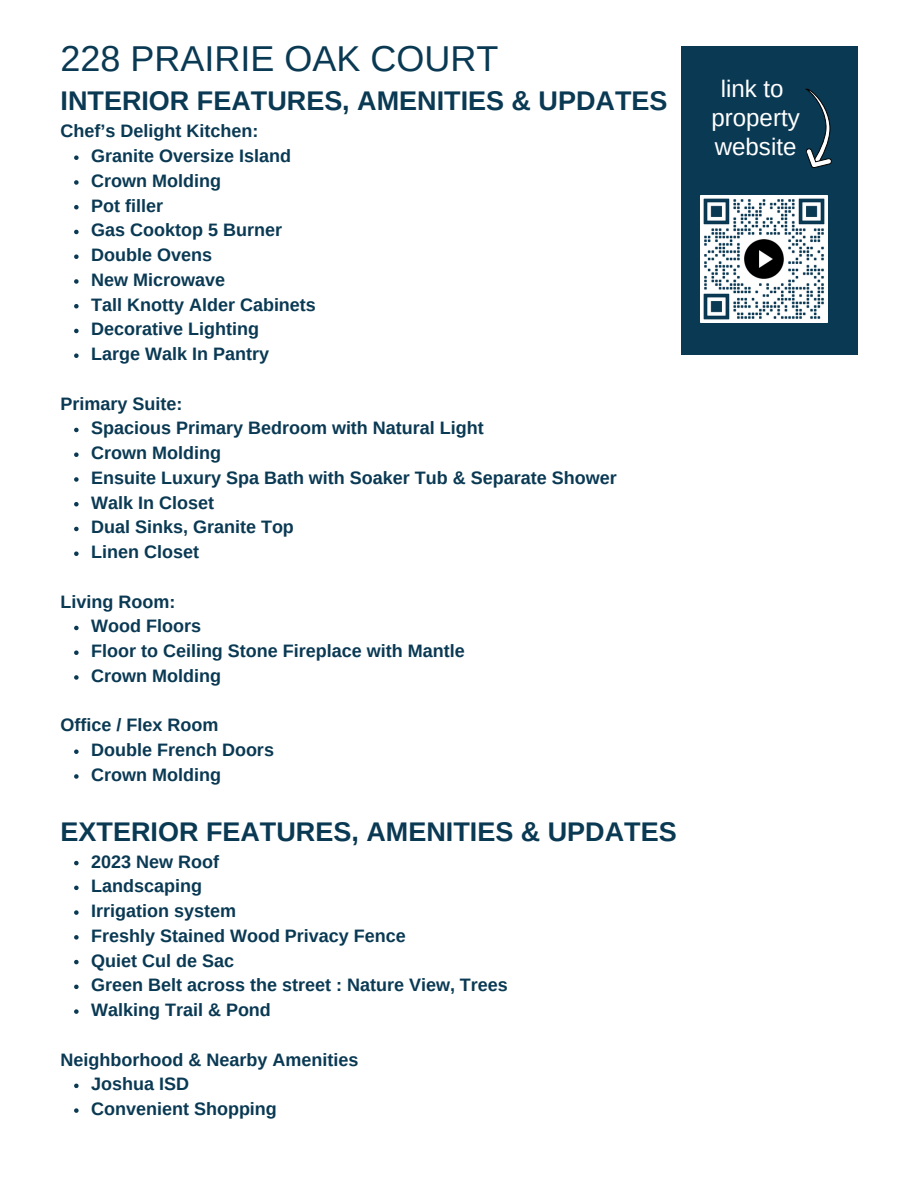
<style>
.page{position:relative;width:918px;height:1188px;background:#fff}
.page>*{position:absolute;margin:0;border:0;box-sizing:border-box;transform-origin:0 0}
.t1{font:36px "Arimo";color:#0a3953}
.t2{font:700 27px "Arimo";color:#0a3953}
.t3{font:24.15px/29px "Arimo";color:#fff;text-align:center}
.t4{font:700 18px "Arimo";color:#0a3953}
</style>
<div class="page">
<div style="left:681px;top:47px;width:176px;height:308px;background:#0a3953"></div>
<svg style="left:74px;top:155px;width:5px;height:5px"></svg>
<svg style="left:74px;top:180px;width:5px;height:5px"></svg>
<svg style="left:74px;top:205px;width:5px;height:4px"></svg>
<svg style="left:74px;top:230px;width:5px;height:4px"></svg>
<svg style="left:74px;top:254px;width:5px;height:5px"></svg>
<svg style="left:74px;top:279px;width:5px;height:5px"></svg>
<svg style="left:74px;top:304px;width:5px;height:4px"></svg>
<svg style="left:74px;top:329px;width:5px;height:4px"></svg>
<svg style="left:74px;top:353px;width:5px;height:5px"></svg>
<svg style="left:74px;top:428px;width:5px;height:4px"></svg>
<svg style="left:74px;top:452px;width:5px;height:5px"></svg>
<svg style="left:74px;top:477px;width:5px;height:5px"></svg>
<svg style="left:74px;top:502px;width:5px;height:4px"></svg>
<svg style="left:74px;top:527px;width:5px;height:4px"></svg>
<svg style="left:74px;top:551px;width:5px;height:5px"></svg>
<svg style="left:74px;top:626px;width:5px;height:4px"></svg>
<svg style="left:74px;top:650px;width:5px;height:5px"></svg>
<svg style="left:74px;top:675px;width:5px;height:5px"></svg>
<svg style="left:74px;top:749px;width:5px;height:5px"></svg>
<svg style="left:74px;top:774px;width:5px;height:5px"></svg>
<svg style="left:74px;top:861px;width:5px;height:4px"></svg>
<svg style="left:74px;top:886px;width:5px;height:4px"></svg>
<svg style="left:74px;top:910px;width:5px;height:5px"></svg>
<svg style="left:74px;top:935px;width:5px;height:5px"></svg>
<svg style="left:74px;top:960px;width:5px;height:4px"></svg>
<svg style="left:74px;top:985px;width:5px;height:4px"></svg>
<svg style="left:74px;top:1009px;width:5px;height:5px"></svg>
<svg style="left:74px;top:1084px;width:5px;height:4px"></svg>
<svg style="left:74px;top:1108px;width:5px;height:5px"></svg>
<img style="left:700px;top:195px;width:127px;height:127px">
<svg style="left:805px;top:88px;width:27px;height:80px"></svg>
<h2 class="t1" style="left:61px;top:39px;width:439px">228 PRAIRIE OAK COURT</h2>
<h2 class="t2" style="left:61px;top:86px;width:608px">INTERIOR FEATURES, AMENITIES &amp; UPDATES</h2>
<h2 class="t4" style="left:61px;top:121px;width:199px">Chef’s Delight Kitchen:</h2>
<p class="t4" style="left:91px;top:146px;width:201px">Granite Oversize Island</p>
<p class="t4" style="left:91px;top:171px;width:131px">Crown Molding</p>
<p class="t4" style="left:91px;top:195px;width:73px">Pot filler</p>
<p class="t4" style="left:91px;top:220px;width:192px">Gas Cooktop 5 Burner</p>
<p class="t4" style="left:91px;top:245px;width:122px">Double Ovens</p>
<p class="t4" style="left:91px;top:270px;width:135px">New Microwave</p>
<p class="t4" style="left:91px;top:294px;width:226px">Tall Knotty Alder Cabinets</p>
<p class="t4" style="left:91px;top:319px;width:169px">Decorative Lighting</p>
<p class="t4" style="left:91px;top:344px;width:179px">Large Walk In Pantry</p>
<h4 class="t4" style="left:61px;top:393px;width:123px">Primary Suite:</h4>
<p class="t4" style="left:91px;top:418px;width:394px">Spacious Primary Bedroom with Natural Light</p>
<p class="t4" style="left:91px;top:443px;width:131px">Crown Molding</p>
<p class="t4" style="left:91px;top:468px;width:527px">Ensuite Luxury Spa Bath with Soaker Tub &amp; Separate Shower</p>
<p class="t4" style="left:91px;top:492px;width:124px">Walk In Closet</p>
<p class="t4" style="left:91px;top:517px;width:204px">Dual Sinks, Granite Top</p>
<p class="t4" style="left:91px;top:542px;width:109px">Linen Closet</p>
<h4 class="t4" style="left:61px;top:591px;width:116px">Living Room:</h4>
<p class="t4" style="left:91px;top:616px;width:111px">Wood Floors</p>
<p class="t4" style="left:91px;top:641px;width:375px">Floor to Ceiling Stone Fireplace with Mantle</p>
<p class="t4" style="left:91px;top:666px;width:131px">Crown Molding</p>
<h4 class="t4" style="left:61px;top:715px;width:159px">Office / Flex Room</h4>
<p class="t4" style="left:91px;top:740px;width:184px">Double French Doors</p>
<p class="t4" style="left:91px;top:765px;width:131px">Crown Molding</p>
<h1 class="t2" style="left:61px;top:816px;width:618px">EXTERIOR FEATURES, AMENITIES &amp; UPDATES</h1>
<p class="t4" style="left:91px;top:851px;width:129px">2023 New Roof</p>
<p class="t4" style="left:91px;top:876px;width:112px">Landscaping</p>
<p class="t4" style="left:91px;top:901px;width:146px">Irrigation system</p>
<p class="t4" style="left:91px;top:926px;width:316px">Freshly Stained Wood Privacy Fence</p>
<p class="t4" style="left:91px;top:950px;width:144px">Quiet Cul de Sac</p>
<p class="t4" style="left:91px;top:975px;width:418px">Green Belt across the street : Nature View, Trees</p>
<p class="t4" style="left:91px;top:1000px;width:181px">Walking Trail &amp; Pond</p>
<h4 class="t4" style="left:61px;top:1049px;width:299px">Neighborhood &amp; Nearby Amenities</h4>
<p class="t4" style="left:91px;top:1074px;width:99px">Joshua ISD</p>
<p class="t4" style="left:91px;top:1099px;width:187px">Convenient Shopping</p>
<p class="t3" style="left:711px;top:74px;width:90px">link to property website</p>
</div>
